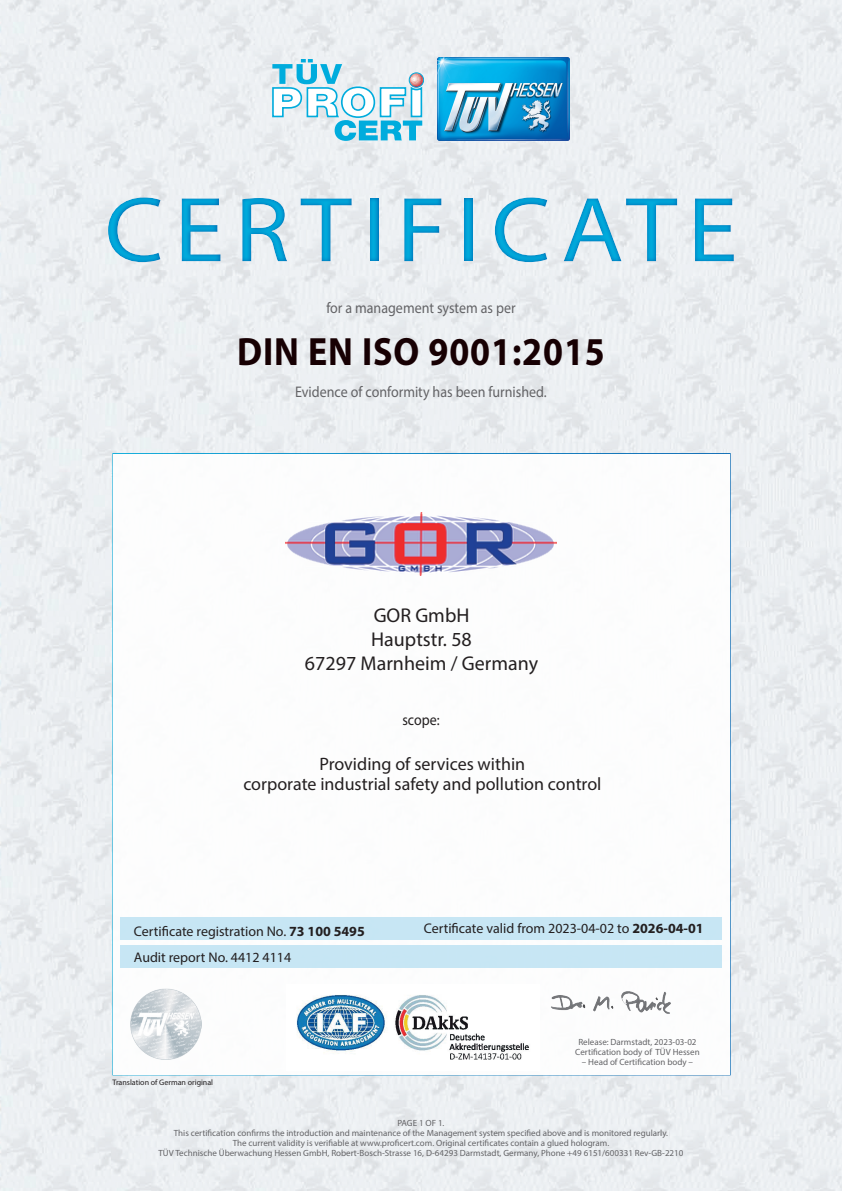
<style>
.page{position:relative;width:842px;height:1191px;background:#fff}
.page>*{position:absolute;margin:0;border:0;box-sizing:border-box;transform-origin:0 0}
.t1{font:93px "Myriad Pro";letter-spacing:.1em;color:#00acdd;scale:1.1 1}
.t2{font:700 39.6px "Myriad Pro";letter-spacing:.025em;color:#170003;scale:.91 1}
.t3{font:20px/24px "Myriad Pro";color:#231f20;text-align:center}
.t4{font:18px/20px "Myriad Pro";color:#231f20;text-align:center}
.t5{font:15.4px "Myriad Pro";color:#636366;scale:.91 1}
.t6{font:15.4px "Myriad Pro";color:#231f20;scale:.91 1}
.t7{font:14px/26px "Myriad Pro";color:#231f20}
.t8{font:9px/10px "Myriad Pro";color:#636366;text-align:center}
.t9{font:8px "Myriad Pro";color:#231f20}
.s1{font-weight:700}
</style>
<div class="page">
<img style="left:0;top:0;width:842px;height:1191px">
<img style="left:437px;top:57px;width:132px;height:83px">
<svg style="left:272px;top:59px;width:152px;height:82px"></svg>
<div style="left:112px;top:453px;width:619px;height:622px;background:#fff;border:2px solid #fff"></div>
<div style="left:120px;top:945px;width:602px;height:23px;background:#c1e4f4"></div>
<div style="left:121px;top:917px;width:601px;height:22px;background:#c1e4f4"></div>
<img style="left:296px;top:995px;width:233px;height:65px">
<img style="left:744px;top:810px;width:77px;height:55px">
<img style="left:736px;top:724px;width:98px;height:40px">
<img style="left:735px;top:636px;width:95px;height:35px">
<img style="left:736px;top:549px;width:93px;height:35px">
<img style="left:737px;top:479px;width:91px;height:36px">
<img style="left:642px;top:1096px;width:99px;height:53px">
<img style="left:551px;top:991px;width:120px;height:23px">
<div style="left:0;top:172px;width:842px;height:114px;background:#006bb6;opacity:.75"></div>
<img style="left:130px;top:988px;width:71px;height:71px">
<img style="left:285px;top:513px;width:271px;height:63px">
<h1 class="t1" style="left:104px;top:173px;width:577px">CERTIFICATE</h1>
<h3 class="t5" style="left:326px;top:298px;width:209px">for a management system as per</h3>
<h2 class="t2" style="left:237px;top:326px;width:406px">DIN EN ISO 9001:2015</h2>
<h3 class="t5" style="left:295px;top:382px;width:278px">Evidence of conformity has been furnished.</h3>
<h3 class="t3" style="left:305px;top:603px;width:235px">GOR GmbH<br>Hauptstr. 58<br>67297 Marnheim / Germany</h3>
<h3 class="t6" style="left:402px;top:710px;width:42px">scope:</h3>
<h3 class="t4" style="left:243px;top:754px;width:360px">Providing of services within<br>corporate industrial safety and pollution control</h3>
<h3 class="t7" style="left:134px;top:917px;width:232px">Certificate registration No. <span class="s1">73 100 5495<br></span>Audit report No. 4412 4114</h3>
<h3 class="t7" style="left:424px;top:915px;width:281px">Certificate valid from 2023-04-02 to <span class="s1">2026-04-01</span></h3>
<p class="t9" style="left:112px;top:1077px;width:102px">Translation of German original</p>
<p class="t8" style="left:575px;top:1037px;width:126px">Release: Darmstadt, 2023-03-02<br>Certification body of TÜV Hessen</p>
<p class="t8" style="left:582px;top:1057px;width:113px">– Head of Certification body –</p>
<p class="t8" style="left:159px;top:1118px;width:526px">PAGE 1 OF 1.<br>This certification confirms the introduction and maintenance of the Management system specified above and is monitored regularly.<br>The current validity is verifiable at www.proficert.com. Original certificates contain a glued hologram.<br>TÜV Technische Überwachung Hessen GmbH, Robert-Bosch-Strasse 16, D-64293 Darmstadt, Germany, Phone +49 6151/600331 Rev-GB-2210</p>
</div>
